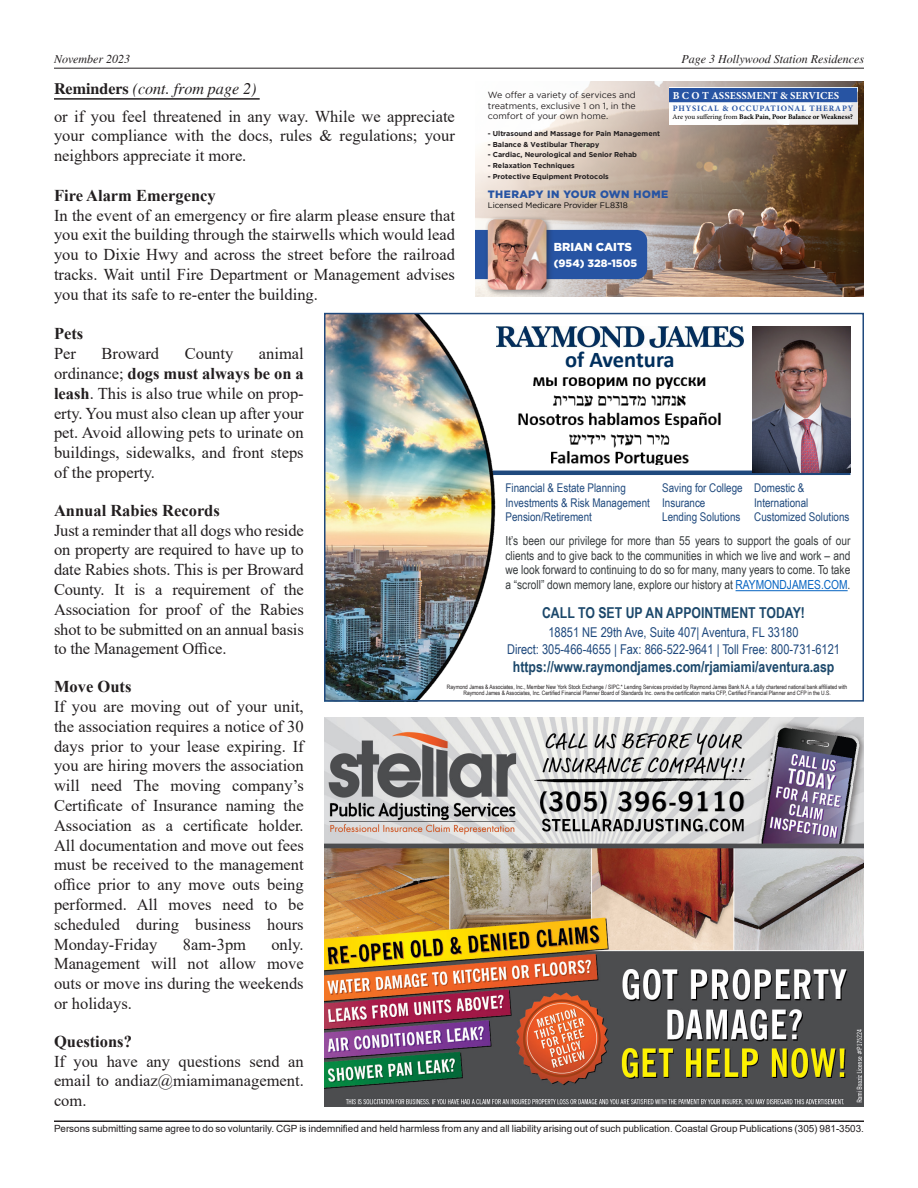
<style>
.page{position:relative;width:918px;height:1188px;background:#fff}
.page>*{position:absolute;margin:0;border:0;box-sizing:border-box;transform-origin:0 0}
.t1{font:700 22.5px "Calibri";letter-spacing:-.005em;color:#002f5d}
.t2{font:16.5px/19.8px "Times New Roman";color:#231f20;text-align:justify}
.Default{font:16.5px/19.8px "Times New Roman";color:#221e1f;text-align:justify}
.Default-2{font:700 16.5px "Times New Roman";color:#221e1f}
.t3{font:700 16.5px "Times New Roman";color:#231f20}
.t4{font:italic 16.05px "Times";color:#231f20}
.t5{font:700 15px "Arial Narrow";color:#1c486b}
.t6{font:13.5px/16.2px "Arial Narrow";color:#1f497d;text-align:center}
.t7{font:12.45px/15px "Arial Narrow";color:#383c3e;text-align:justify}
.t8{font:12px/14.4px "Arial Narrow";color:#1f497d}
.t9{font:italic 12px "Times";color:#231f20}
.t10{font:900 11.55px "Gotham";color:#fff}
.t11{font:700 10.65px "Minion Pro";letter-spacing:.01em;color:#fff}
.t12{font:900 10.65px "Gotham";letter-spacing:.04em;color:#2754a3}
.t13{font:900 10.65px "Gotham";color:#fff}
.t14{font:9.9px "Arial";letter-spacing:-.005em;color:#231f20}
.t15{font:8.85px/10.6px "Gotham";color:#231f20;text-align:justify}
.t16{font:700 8.25px "Minion Pro";letter-spacing:.11em;color:#2754a3}
.t17{font:7.95px "Gotham";color:#000}
.t18{font:700 7.05px "Gotham";color:#231f20}
.t19{font:700 7.05px "Minion Pro";color:#000}
.t20{font:6px/6px "Arial Narrow";color:#231f20;text-align:center}
.s1{font-weight:700;font-style:normal}
.s2{font-weight:400}
.s3{font-weight:700}
.s4{color:#221e1f}
.s5{color:#0563c1}
</style>
<div class="page">
<hr style="left:54px;top:68px;width:810px;height:1px;background:#231f20">
<hr style="left:54px;top:1120px;width:810px;height:2px;background:#231f20">
<img style="left:475px;top:81px;width:389px;height:216px">
<div style="left:475px;top:230px;width:172px;height:49px;background:#2754a3"></div>
<div style="left:484px;top:216px;width:70px;height:81px;background:#231f20;opacity:.5"></div>
<img style="left:488px;top:219px;width:59px;height:71px">
<svg style="left:670px;top:87px;width:187px;height:1px"></svg>
<div style="left:670px;top:88px;width:187px;height:14px;background:#2754a3"></div>
<div style="left:670px;top:102px;width:187px;height:22px;background:linear-gradient(to right,#fff,#efeeee)"></div>
<img style="left:324px;top:717px;width:540px;height:389px">
<hr style="left:54px;top:98px;width:206px;height:2px;background:#231f20">
<hr style="left:453px;top:471px;width:397px;height:4px;background:#1f497d">
<img style="left:327px;top:316px;width:169px;height:383px">
<img style="left:753px;top:326px;width:97px;height:147px">
<img style="left:518px;top:377px;width:203px;height:88px">
<div style="left:324px;top:313px;width:540px;height:389px;border:2px solid #1f497d"></div>
<hr style="left:736px;top:590px;width:112px;height:1px;background:#0563c1">
<img style="left:496px;top:326px;width:247px;height:22px">
<p class="t9" style="left:54px;top:52px;width:78px">November 2023</p>
<p class="t9" style="left:681px;top:52px;width:184px">Page 3 Hollywood Station Residences</p>
<p class="t4" style="left:54px;top:80px;width:204px"><span class="s1">Reminders</span> (cont. from page 2)</p>
<p class="t15" style="left:488px;top:89px;width:150px">We offer a variety of services and treatments, exclusive 1 on 1, in the comfort of your own home.</p>
<p class="t11" style="left:673px;top:88px;width:168px">B C O T ASSESSMENT &amp; SERVICES</p>
<p class="t16" style="left:673px;top:103px;width:182px">PHYSICAL &amp; OCCUPATIONAL THERAPY</p>
<p class="t19" style="left:673px;top:112px;width:182px"><span class="s2">Are you suffering from</span> Back Pain, Poor Balance or Weakness?</p>
<p class="t2" style="left:54px;top:106px;width:402px">or if you feel threatened in any way. While we appreciate your compliance with the docs, rules &amp; regulations; your neighbors appreciate it more.</p>
<p class="Default-2" style="left:54px;top:183px;width:163px">Fire Alarm Emergency</p>
<p class="Default" style="left:54px;top:205px;width:402px">In the event of an emergency or fire alarm please ensure that you exit the building through the stairwells which would lead you to Dixie Hwy and across the street before the railroad tracks. Wait until Fire Department or Management advises you that its safe to re-enter the building.</p>
<p class="Default-2" style="left:54px;top:322px;width:31px">Pets</p>
<p class="Default" style="left:54px;top:343px;width:23px">Per</p>
<p class="Default" style="left:102px;top:343px;width:59px">Broward</p>
<p class="Default" style="left:185px;top:343px;width:50px">County</p>
<p class="t18" style="left:488px;top:129px;width:174px">- Ultrasound and Massage for Pain Management</p>
<p class="t18" style="left:488px;top:140px;width:113px">- Balance &amp; Vestibular Therapy</p>
<p class="t18" style="left:488px;top:151px;width:151px">- Cardiac, Neurological and Senior Rehab</p>
<p class="t18" style="left:488px;top:161px;width:88px">- Relaxation Techniques</p>
<p class="t18" style="left:488px;top:172px;width:122px">- Protective Equipment Protocols</p>
<p class="t12" style="left:488px;top:188px;width:182px">THERAPY IN YOUR OWN HOME</p>
<p class="t17" style="left:488px;top:201px;width:142px">Licensed Medicare Provider FL8318</p>
<p class="t10" style="left:554px;top:240px;width:80px">BRIAN CAITS</p>
<p class="t13" style="left:554px;top:257px;width:85px">(954) 328-1505</p>
<p class="Default" style="left:54px;top:343px;width:251px;text-indent:205px">animal ordinance; <span class="s3">dogs must always be on a leash</span>. This is also true while on prop&shy;erty. You must also clean up after your pet. Avoid allowing pets to urinate on buildings, sidewalks, and front steps of the property.</p>
<p class="Default-2" style="left:54px;top:498px;width:167px">Annual Rabies Records</p>
<p class="t2" style="left:54px;top:520px;width:251px"><span class="s4">Just</span> a reminder that all dogs who reside on property are required to have up to date Rabies shots. This is per Broward County. It is a requirement of the Association for proof of the Rabies shot to be submitted on an annual basis to the Management Office.</p>
<p class="Default-2" style="left:54px;top:675px;width:79px">Move Outs</p>
<p class="t2" style="left:54px;top:696px;width:251px">If you are moving out of your unit, the association requires a notice of 30 days prior to your lease expiring. If you are hiring movers the association will need The moving company’s Certificate of Insurance naming the Association as a certificate holder.<br>All documentation and move out fees must be received to the management office prior to any move outs being performed. All moves need to be scheduled during business hours Monday-Friday</p>
<p class="t1" style="left:565px;top:344px;width:111px">of Aventura</p>
<p class="t8" style="left:506px;top:481px;width:146px">Financial &amp; Estate Planning<br>Investments &amp; Risk Management<br>Pension/Retirement</p>
<p class="t8" style="left:662px;top:481px;width:82px">Saving for College<br>Insurance<br>Lending Solutions</p>
<p class="t7" style="left:506px;top:532px;width:346px">It’s been our privilege for more than 55 years to support the goals of our clients and to give back to the communities in which we live and work – and we look forward to continuing to do so for many, many years to come. To take a “scroll” down memory lane, explore our history at <span class="s5">RAYMONDJAMES.COM</span>.</p>
<p class="t8" style="left:754px;top:481px;width:97px">Domestic &amp;<br>International<br>Customized Solutions</p>
<p class="t5" style="left:542px;top:601px;width:264px">CALL TO SET UP AN APPOINTMENT TODAY!</p>
<p class="t6" style="left:507px;top:624px;width:334px">18851 NE 29th Ave, Suite 407| Aventura, FL 33180<br>Direct: 305-466-4655 | Fax: 866-522-9641 | Toll Free: 800-731-6121</p>
<p class="t5" style="left:513px;top:655px;width:323px">https://www.raymondjames.com/rjamiami/aventura.asp</p>
<p class="t20" style="left:447px;top:684px;width:402px">Raymond James &amp; Associates, Inc., Member New York Stock Exchange / SIPC.* Lending Services provided by Raymond James Bank N.A. a fully chartered national bank affiliated with<br>Raymond James &amp; Associates, Inc. Certified Financial Planner Board of Standards Inc. owns the certification marks CFP, Certified Financial Planner and CFP in the U.S.</p>
<p class="t2" style="left:54px;top:934px;width:251px;text-indent:217px">only.<br>Management will not allow move outs or move ins during the weekends or holidays.</p>
<p class="t3" style="left:54px;top:1029px;width:79px">Questions?</p>
<p class="t2" style="left:54px;top:1051px;width:251px">If you have any questions send an email to andiaz@miamimanagement. com.</p>
<p class="t2" style="left:183px;top:934px;width:65px">8am-3pm</p>
<p class="t14" style="left:54px;top:1122px;width:811px">Persons submitting same agree to do so voluntarily. CGP is indemnified and held harmless from any and all liability arising out of such publication. Coastal Group Publications (305) 981-3503.</p>
</div>
